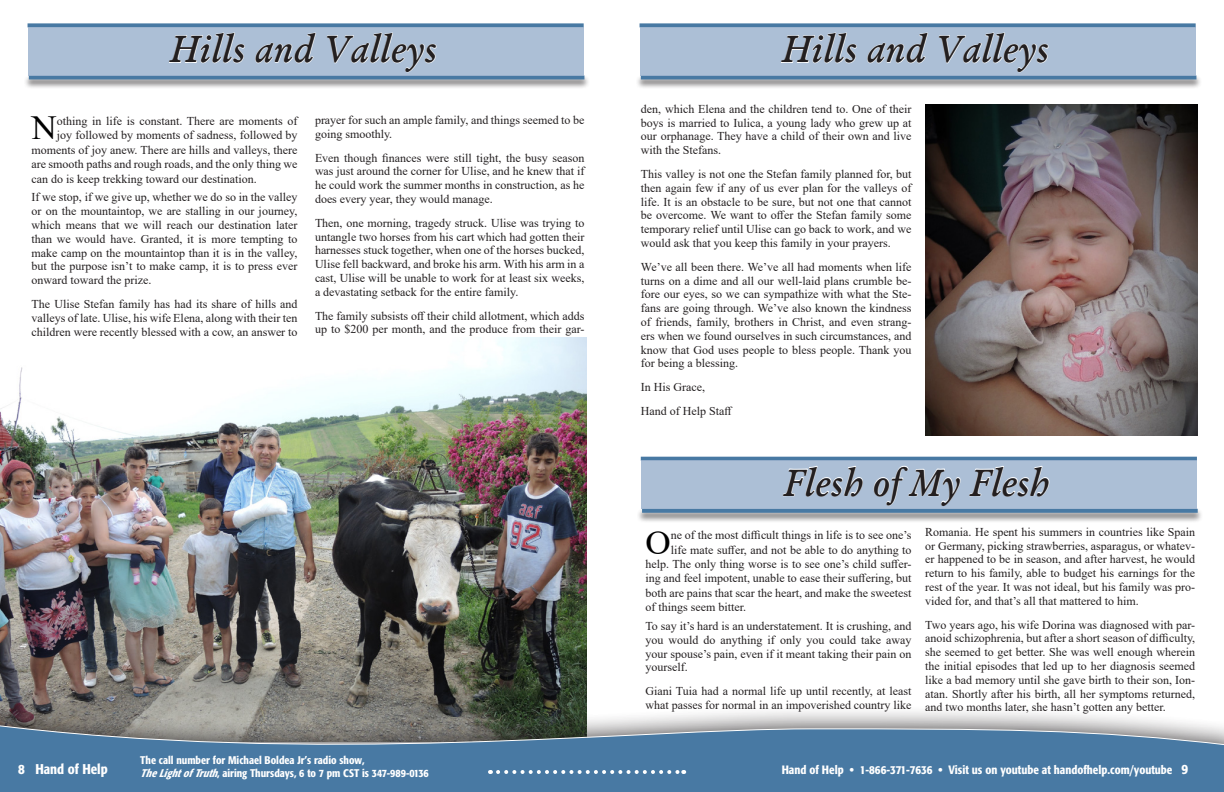
<style>
.page{position:relative;width:1224px;height:792px;background:#fff}
.page>*{position:absolute;margin:0;border:0;box-sizing:border-box;transform-origin:0 0}
.t1{font:italic 600 38px "Garamond";color:#231f20;scale:.96 1}
.aolmail_ydpc834a75fm{font:33.7px "Times New Roman";color:#000;scale:1.04 1}
.No_Spacing{font:500 condensed 14px "Formata";color:#fff}
.aolmail_ydpc834a75fm-2{font:12px/13.8px "Times New Roman";color:#231f20;text-align:justify}
.No_Spacing-2{font:500 condensed 12px "Formata";color:#fff}
.No_Spacing-3{font:500 condensed 11px "Formata";color:#fff}
.s1{font-style:italic}
.s2{font-size:14px}
</style>
<div class="page">
<img style="left:926px;top:104px;width:271px;height:331px">
<img style="left:0;top:338px;width:587px;height:363px">
<div style="left:0;top:701px;width:1224px;height:91px;background:#231f20;opacity:.8"></div>
<svg style="left:0;top:723px;width:1224px;height:69px;background:#577e9f"></svg>
<svg style="left:498px;top:770px;width:186px;height:4px"></svg>
<svg style="left:28px;top:23px;width:556px;height:4px;background:#5a86ac"></svg>
<div style="left:24px;top:75px;width:566px;height:14px;background:#231f20;opacity:.75"></div>
<svg style="left:29px;top:76px;width:555px;height:4px;background:#5681a5"></svg>
<div style="left:28px;top:27px;width:556px;height:49px;background:#acbfd6"></div>
<svg style="left:169px;top:32px;width:76px;height:32px"></svg>
<svg style="left:255px;top:32px;width:61px;height:32px"></svg>
<svg style="left:326px;top:32px;width:111px;height:41px"></svg>
<svg style="left:640px;top:23px;width:556px;height:4px;background:#5a86ac"></svg>
<div style="left:636px;top:75px;width:566px;height:14px;background:#231f20;opacity:.75"></div>
<svg style="left:641px;top:76px;width:555px;height:4px;background:#5681a5"></svg>
<div style="left:640px;top:27px;width:556px;height:49px;background:#acbfd6"></div>
<svg style="left:781px;top:32px;width:76px;height:32px"></svg>
<svg style="left:867px;top:32px;width:61px;height:32px"></svg>
<svg style="left:938px;top:32px;width:111px;height:41px"></svg>
<svg style="left:641px;top:457px;width:556px;height:4px;background:#5a85ac"></svg>
<div style="left:637px;top:508px;width:566px;height:15px;background:#231f20;opacity:.75"></div>
<svg style="left:642px;top:509px;width:556px;height:4px;background:#4e7ca4"></svg>
<div style="left:641px;top:461px;width:556px;height:48px;background:#acbfd6"></div>
<svg style="left:783px;top:465px;width:80px;height:32px"></svg>
<svg style="left:873px;top:456px;width:88px;height:50px"></svg>
<svg style="left:969px;top:465px;width:81px;height:32px"></svg>
<div style="left:27px;top:112px;width:275px;height:237px;background:#fff"></div>
<p class="t1" style="left:170px;top:24px;width:279px">Hills and Valleys</p>
<p class="t1" style="left:782px;top:24px;width:279px">Hills and Valleys</p>
<p class="aolmail_ydpc834a75fm" style="left:32px;top:104px;width:26px">N</p>
<p class="aolmail_ydpc834a75fm-2" style="left:57px;top:114px;width:242px">othing in life is constant. There are moments of</p>
<p class="aolmail_ydpc834a75fm-2" style="left:57px;top:128px;width:242px">joy followed by moments of sadness, followed by</p>
<p class="aolmail_ydpc834a75fm-2" style="left:32px;top:142px;width:268px">moments of joy anew. There are hills and valleys, there</p>
<p class="aolmail_ydpc834a75fm-2" style="left:32px;top:157px;width:268px">are smooth paths and rough roads, and the only thing we</p>
<p class="aolmail_ydpc834a75fm-2" style="left:32px;top:171px;width:227px">can do is keep trekking toward our destination.</p>
<p class="aolmail_ydpc834a75fm-2" style="left:32px;top:190px;width:268px">If we stop, if we give up, whether we do so in the valley or on the mountaintop, we are stalling in our journey, which means that we will reach our destination later than we would have. Granted, it is more tempting to make camp on the mountaintop than it is in the valley, but the purpose isn’t to make camp, it is to press ever onward toward the prize.</p>
<p class="aolmail_ydpc834a75fm-2" style="left:32px;top:297px;width:268px">The Ulise Stefan family has had its share of hills and valleys of late. Ulise, his wife Elena, along with their ten children were recently blessed with a cow, an answer to</p>
<p class="aolmail_ydpc834a75fm-2" style="left:315px;top:113px;width:271px">prayer for such an ample family, and things seemed to be going smoothly.</p>
<p class="aolmail_ydpc834a75fm-2" style="left:315px;top:150px;width:271px">Even though finances were still tight, the busy season was just around the corner for Ulise, and he knew that if he could work the summer months in construction, as he does every year, they would manage.</p>
<p class="aolmail_ydpc834a75fm-2" style="left:315px;top:215px;width:271px">Then, one morning, tragedy struck. Ulise was trying to untangle two horses from his cart which had gotten their harnesses stuck together, when one of the horses bucked, Ulise fell backward, and broke his arm. With his arm in a cast, Ulise will be unable to work for at least six weeks, a devastating setback for the entire family.</p>
<p class="aolmail_ydpc834a75fm-2" style="left:315px;top:308px;width:271px">The family subsists off their child allotment, which adds up to $200 per month, and the produce from their gar-</p>
<p class="No_Spacing" style="left:18px;top:760px;width:91px">8 Hand of Help</p>
<p class="No_Spacing-3" style="left:140px;top:753px;width:226px">The call number for Michael Boldea Jr’s radio show,</p>
<p class="No_Spacing-3" style="left:140px;top:767px;width:290px"><span class="s1">TheLightofTruth</span>, airing Thursdays, 6 to 7 pm CST is 347-989-0136</p>
<p class="aolmail_ydpc834a75fm-2" style="left:641px;top:101px;width:272px">den, which Elena and the children tend to. One of their boys is married to Iulica, a young lady who grew up at our orphanage. They have a child of their own and live with the Stefans.</p>
<p class="aolmail_ydpc834a75fm-2" style="left:641px;top:167px;width:272px">This valley is not one the Stefan family planned for, but then again few if any of us ever plan for the valleys of life. It is an obstacle to be sure, but not one that cannot be overcome. We want to offer the Stefan family some temporary relief until Ulise can go back to work, and we would ask that you keep this family in your prayers.</p>
<p class="aolmail_ydpc834a75fm-2" style="left:641px;top:259px;width:272px">We’ve all been there. We’ve all had moments when life turns on a dime and all our well-laid plans crumble be&shy;fore our eyes, so we can sympathize with what the Ste&shy;fans are going through. We’ve also known the kindness of friends, family, brothers in Christ, and even strang&shy;ers when we found ourselves in such circumstances, and know that God uses people to bless people. Thank you for being a blessing.</p>
<p class="aolmail_ydpc834a75fm-2" style="left:641px;top:380px;width:66px">In His Grace,</p>
<p class="aolmail_ydpc834a75fm-2" style="left:641px;top:404px;width:93px">Hand of Help Staff</p>
<p class="t1" style="left:784px;top:457px;width:279px">Flesh of My Flesh</p>
<p class="aolmail_ydpc834a75fm" style="left:645px;top:519px;width:26px">O</p>
<p class="aolmail_ydpc834a75fm-2" style="left:671px;top:528px;width:242px">ne of the most difficult things in life is to see one’s</p>
<p class="aolmail_ydpc834a75fm-2" style="left:671px;top:542px;width:242px">life mate suffer, and not be able to do anything to</p>
<p class="aolmail_ydpc834a75fm-2" style="left:645px;top:557px;width:268px">help. The only thing worse is to see one’s child suffer-</p>
<p class="aolmail_ydpc834a75fm-2" style="left:645px;top:571px;width:268px">ing and feel impotent, unable to ease their suffering, but</p>
<p class="aolmail_ydpc834a75fm-2" style="left:645px;top:586px;width:268px">both are pains that scar the heart, and make the sweetest</p>
<p class="aolmail_ydpc834a75fm-2" style="left:645px;top:600px;width:102px">of things seem bitter.</p>
<p class="aolmail_ydpc834a75fm-2" style="left:645px;top:619px;width:268px">To say it’s hard is an understatement. It is crushing, and you would do anything if only you could take away your spouse’s pain, even if it meant taking their pain on yourself.</p>
<p class="aolmail_ydpc834a75fm-2" style="left:645px;top:684px;width:268px">Giani Tuia had a normal life up until recently, at least what passes for normal in an impoverished country like</p>
<p class="aolmail_ydpc834a75fm-2" style="left:925px;top:524px;width:272px">Romania. He spent his summers in countries like Spain or Germany, picking strawberries, asparagus, or whatev&shy;er happened to be in season, and after harvest, he would return to his family, able to budget his earnings for the rest of the year. It was not ideal, but his family was pro&shy;vided for, and that’s all that mattered to him.</p>
<p class="aolmail_ydpc834a75fm-2" style="left:925px;top:617px;width:272px">Two years ago, his wife Dorina was diagnosed with par&shy;anoid schizophrenia, but after a short season of difficulty, she seemed to get better. She was well enough wherein the initial episodes that led up to her diagnosis seemed like a bad memory until she gave birth to their son, Ion&shy;atan. Shortly after his birth, all her symptoms returned, and two months later, she hasn’t gotten any better.</p>
<p class="No_Spacing-2" style="left:782px;top:762px;width:408px">Hand of Help • 1-866-371-7636 • Visit us on youtube at handofhelp.com/youtube <span class="s2">9</span></p>
</div>
